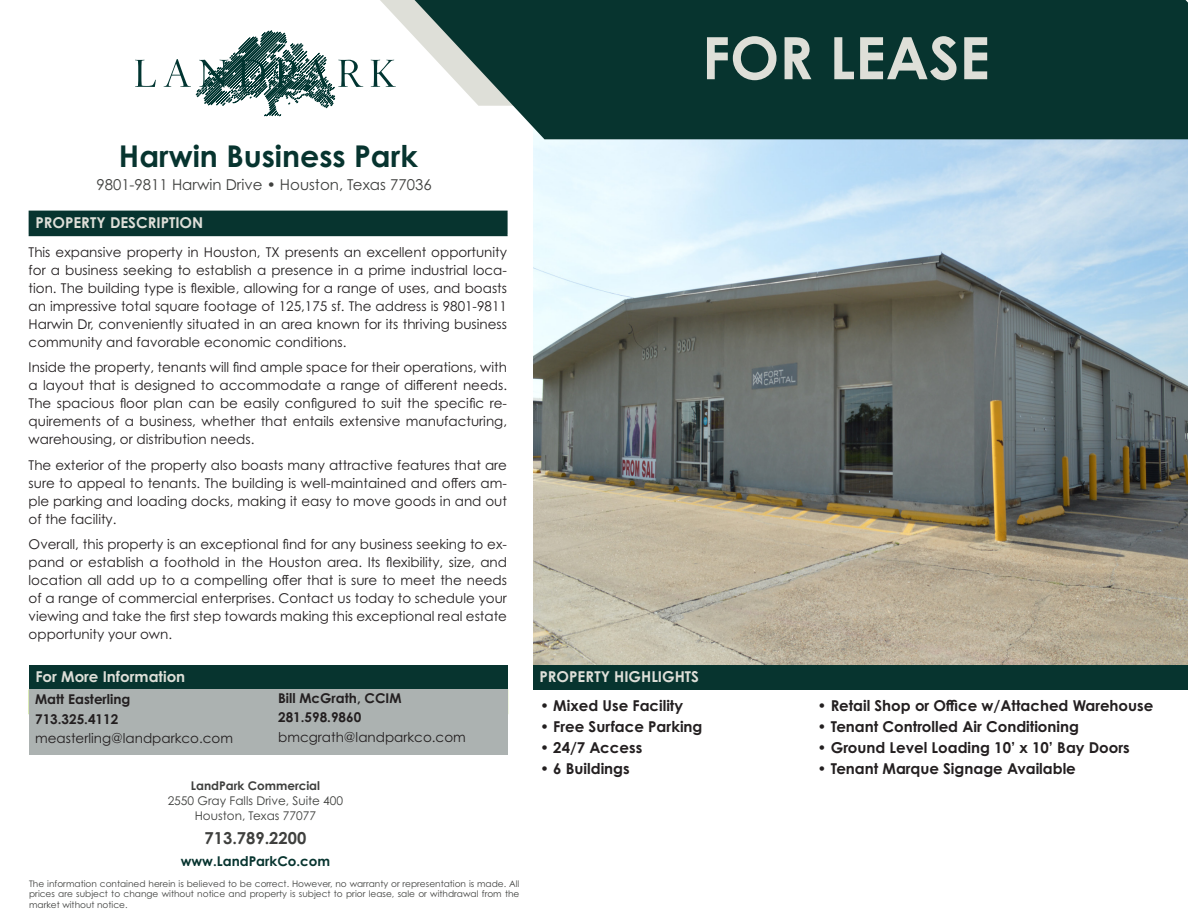
<style>
.page{position:relative;width:1188px;height:918px;background:#fff}
.page>*{position:absolute;margin:0;border:0;box-sizing:border-box;transform-origin:0 0}
.t1{font:700 58.5px "Century Gothic Pro";color:#dedfd8}
.t2{font:700 30px "Century Gothic Pro";color:#07342f}
.t3{font:700 16.5px "Century Gothic Pro";color:#3f403e}
.t4{font:700 15px "Century Gothic Pro";color:#231f20}
.t5{font:700 15px "Century Gothic Pro";color:#dedfd8}
.t6{font:15px "Century Gothic Pro";color:#3f403e}
.t7{font:13.5px/18px "Century Gothic Pro";color:#231f20;text-align:justify}
.t8{font:700 13.5px "Century Gothic Pro";color:#231f20}
.t9{font:700 13.5px "Century Gothic Pro";color:#07342f}
.t10{font:12px "Century Gothic Pro";color:#3f403e}
.t11{font:700 12px "Century Gothic Pro";color:#3f403e}
.t12{font:9px/10.8px "Century Gothic Pro";color:#3f403e;text-align:justify}
</style>
<div class="page">
<img style="left:534px;top:139px;width:654px;height:526px">
<svg style="left:380px;top:0;width:35px;height:60px"></svg>
<svg style="left:415px;top:0;width:773px;height:139px;background:#1a443f"></svg>
<svg style="left:135px;top:60px;width:21px;height:27px"></svg>
<svg style="left:164px;top:31px;width:199px;height:85px"></svg>
<svg style="left:371px;top:60px;width:25px;height:27px"></svg>
<div style="left:534px;top:665px;width:654px;height:24px;background:#07342f"></div>
<div style="left:29px;top:665px;width:478px;height:24px;background:#07342f"></div>
<div style="left:29px;top:689px;width:479px;height:65px;background:#acb2b1"></div>
<div style="left:29px;top:211px;width:478px;height:24px;background:#07342f"></div>
<hr style="left:29px;top:211px;width:479px;height:1px;background:#07342f">
<hr style="left:506px;top:212px;width:2px;height:23px;background:#07342f">
<hr style="left:29px;top:235px;width:479px;height:1px;background:#07342f">
<p class="t2" style="left:119px;top:137px;width:300px">Harwin Business Park</p>
<p class="t6" style="left:96px;top:175px;width:337px">9801-9811 Harwin Drive • Houston, Texas 77036</p>
<p class="t5" style="left:35px;top:214px;width:169px">PROPERTY DESCRIPTION</p>
<p class="t7" style="left:29px;top:242px;width:480px">This expansive property in Houston, TX presents an excellent opportunity for a business seeking to establish a presence in a prime industrial loca&shy;tion. The building type is flexible, allowing for a range of uses, and boasts an impressive total square footage of 125,175 sf. The address is 9801-9811<br>Harwin Dr, conveniently situated in an area known for its thriving business community and favorable economic conditions.</p>
<p class="t7" style="left:29px;top:358px;width:480px">Inside the property, tenants will find ample space for their operations, with a layout that is designed to accommodate a range of different needs.<br>The spacious floor plan can be easily configured to suit the specific re&shy;quirements of a business, whether that entails extensive manufacturing, warehousing, or distribution needs.</p>
<p class="t7" style="left:29px;top:455px;width:480px">The exterior of the property also boasts many attractive features that are sure to appeal to tenants. The building is well-maintained and offers am&shy;ple parking and loading docks, making it easy to move goods in and out of the facility.</p>
<p class="t7" style="left:29px;top:535px;width:480px">Overall, this property is an exceptional find for any business seeking to ex&shy;pand or establish a foothold in the Houston area. Its flexibility, size, and location all add up to a compelling offer that is sure to meet the needs of a range of commercial enterprises. Contact us today to schedule your viewing and take the first step towards making this exceptional real estate opportunity your own.</p>
<p class="t1" style="left:702px;top:22px;width:289px">FOR LEASE</p>
<p class="t5" style="left:35px;top:668px;width:151px">For More Information</p>
<p class="t5" style="left:540px;top:668px;width:161px">PROPERTY HIGHLIGHTS</p>
<p class="t8" style="left:35px;top:691px;width:97px">Matt Easterling</p>
<p class="t8" style="left:35px;top:711px;width:85px">713.325.4112</p>
<p class="t7" style="left:35px;top:729px;width:199px">measterling@landparkco.com</p>
<p class="t8" style="left:278px;top:690px;width:125px">Bill McGrath, CCIM</p>
<p class="t8" style="left:278px;top:709px;width:85px">281.598.9860</p>
<p class="t7" style="left:278px;top:728px;width:189px">bmcgrath@landparkco.com</p>
<p class="t4" style="left:540px;top:696px;width:145px">• Mixed Use Facility</p>
<p class="t4" style="left:540px;top:717px;width:164px">• Free Surface Parking</p>
<p class="t4" style="left:540px;top:738px;width:104px">• 24/7 Access</p>
<p class="t4" style="left:540px;top:759px;width:91px">• 6 Buildings</p>
<p class="t11" style="left:191px;top:779px;width:131px">LandPark Commercial</p>
<p class="t10" style="left:168px;top:794px;width:177px">2550 Gray Falls Drive, Suite 400</p>
<p class="t10" style="left:195px;top:809px;width:123px">Houston, Texas 77077</p>
<p class="t3" style="left:205px;top:828px;width:103px">713.789.2200</p>
<p class="t9" style="left:181px;top:852px;width:151px">www.LandParkCo.com</p>
<p class="t12" style="left:29px;top:878px;width:492px">The information contained herein is believed to be correct. However, no warranty or representation is made. All prices are subject to change without notice and property is subject to prior lease, sale or withdrawal from the market without notice.</p>
<p class="t4" style="left:818px;top:696px;width:337px">• Retail Shop or Office w/Attached Warehouse</p>
<p class="t4" style="left:818px;top:717px;width:263px">• Tenant Controlled Air Conditioning</p>
<p class="t4" style="left:818px;top:738px;width:314px">• Ground Level Loading 10’ x 10’ Bay Doors</p>
<p class="t4" style="left:818px;top:759px;width:260px">• Tenant Marque Signage Available</p>
</div>
